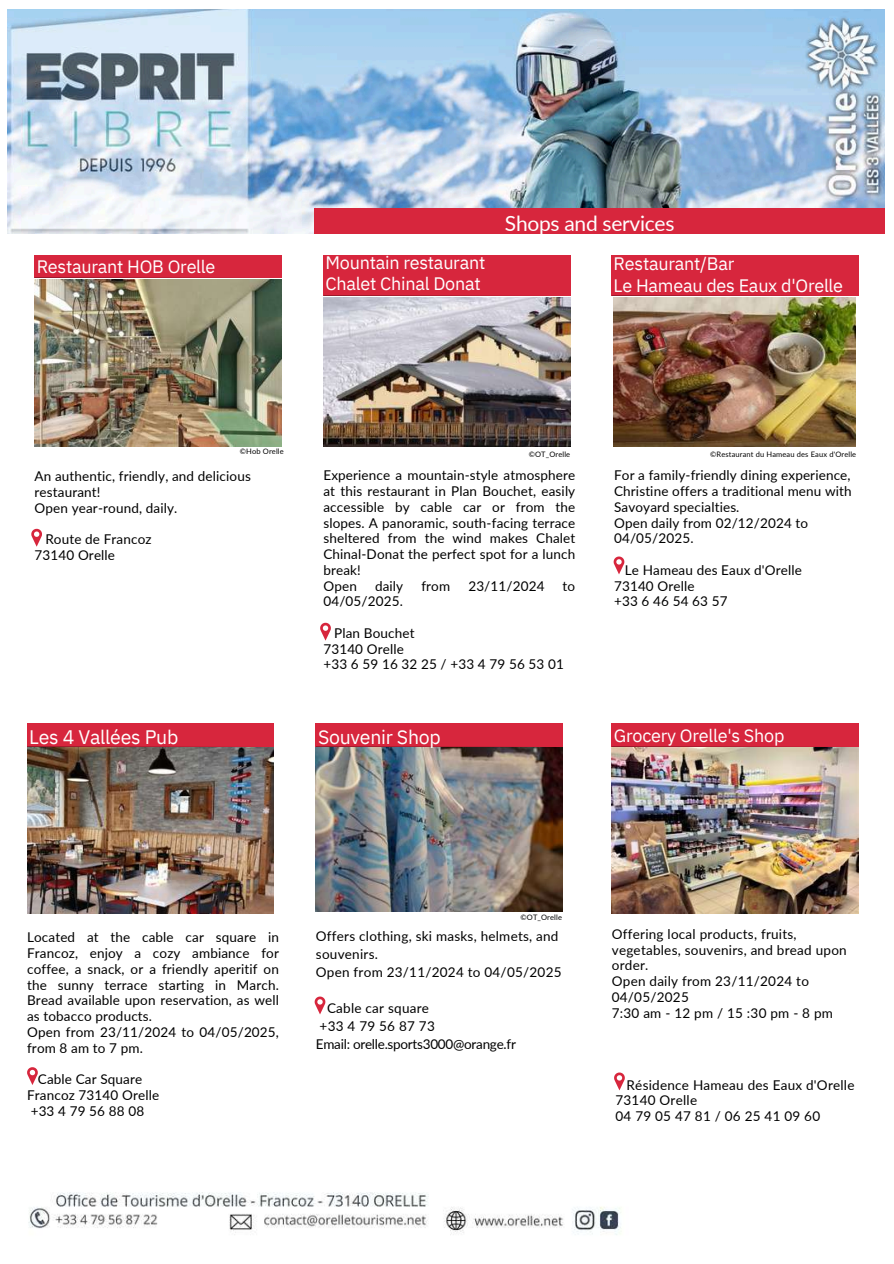
<style>
.page{position:relative;width:894px;height:1264px;background:#fff}
.page>*{position:absolute;margin:0;border:0;box-sizing:border-box;transform-origin:0 0}
.t1{font:21px "Lato";letter-spacing:-.015em;color:#fff}
.t2{font:19.5px "IBM Plex Sans";letter-spacing:-.015em;color:#fff}
.t3{font:18px/21.3px "IBM Plex Sans";letter-spacing:-.015em;color:#fff}
.t4{font:13.5px/15.8px "Lato";letter-spacing:.01em;color:#000}
.t5{font:13.5px/18px "Lato";letter-spacing:-.02em;color:#000}
.t6{font:7.5px "Lato";letter-spacing:.02em;color:#000}
</style>
<div class="page">
<div style="left:323px;top:255px;width:247px;height:40px;background:#d7263d"></div>
<hr style="left:323px;top:295px;width:247px;height:1px;background:#000">
<img style="left:323px;top:297px;width:247px;height:149px">
<img style="left:28px;top:1192px;width:593px;height:43px">
<img style="left:8px;top:10px;width:876px;height:224px">
<div style="left:314px;top:208px;width:570px;height:26px;background:#d7263d"></div>
<div style="left:27px;top:723px;width:247px;height:23px;background:#d7263d"></div>
<hr style="left:27px;top:746px;width:247px;height:1px;background:#000">
<img style="left:27px;top:747px;width:246px;height:166px">
<img style="left:613px;top:297px;width:242px;height:149px">
<div style="left:611px;top:255px;width:247px;height:40px;background:#d7263d"></div>
<hr style="left:611px;top:295px;width:247px;height:1px;background:#000">
<div style="left:316px;top:723px;width:246px;height:23px;background:#d7263d"></div>
<hr style="left:316px;top:746px;width:246px;height:1px;background:#000">
<img style="left:316px;top:747px;width:246px;height:164px">
<div style="left:35px;top:255px;width:246px;height:22px;background:#d7263d"></div>
<hr style="left:35px;top:277px;width:246px;height:1px;background:#000">
<img style="left:35px;top:279px;width:246px;height:167px">
<svg style="left:31px;top:529px;width:11px;height:17px"></svg>
<svg style="left:320px;top:622px;width:11px;height:18px"></svg>
<svg style="left:613px;top:556px;width:11px;height:18px"></svg>
<div style="left:611px;top:723px;width:247px;height:23px;background:#d7263d"></div>
<hr style="left:611px;top:746px;width:247px;height:1px;background:#000">
<img style="left:611px;top:747px;width:247px;height:166px">
<svg style="left:27px;top:1067px;width:11px;height:18px"></svg>
<svg style="left:314px;top:996px;width:11px;height:18px"></svg>
<svg style="left:614px;top:1072px;width:10px;height:18px"></svg>
<h3 class="t3" style="left:37px;top:256px;width:180px">Restaurant HOB Orelle</h3>
<h3 class="t3" style="left:325px;top:251px;width:161px">Mountain restaurant<br>Chalet Chinal Donat</h3>
<h1 class="t1" style="left:505px;top:210px;width:171px">Shops and services</h1>
<h3 class="t3" style="left:613px;top:253px;width:231px">Restaurant/Bar<br>Le Hameau des Eaux d'Orelle</h3>
<p class="t6" style="left:240px;top:446px;width:45px">©Hob Orelle</p>
<p class="t6" style="left:528px;top:449px;width:43px">©OT_Orelle</p>
<p class="t6" style="left:710px;top:449px;width:147px">©Restaurant du Hameau des Eaux d'Orelle</p>
<p class="t4" style="left:35px;top:468px;width:218px">An authentic, friendly, and delicious restaurant!<br>Open year-round, daily.</p>
<p class="t4" style="left:35px;top:531px;width:119px;text-indent:11px">Route de Francoz<br>73140 Orelle</p>
<p class="t4" style="left:323px;top:467px;width:253px">Experience a mountain-style atmosphere at this restaurant in Plan Bouchet, easily accessible by cable car or from the slopes. A panoramic, south-facing terrace sheltered from the wind makes Chalet<br>Chinal-Donat the perfect spot for a lunch break!<br>Open</p>
<p class="t4" style="left:375px;top:577px;width:30px">daily</p>
<p class="t4" style="left:421px;top:577px;width:30px">from</p>
<p class="t4" style="left:468px;top:577px;width:78px">23/11/2024</p>
<p class="t4" style="left:562px;top:577px;width:14px">to</p>
<p class="t4" style="left:323px;top:593px;width:81px">04/05/2025.</p>
<p class="t4" style="left:323px;top:625px;width:242px;text-indent:11px">Plan Bouchet<br>73140 Orelle<br>+33 6 59 16 32 25 / +33 4 79 56 53 01</p>
<p class="t4" style="left:614px;top:467px;width:239px">For a family-friendly dining experience,<br>Christine offers a traditional menu with<br>Savoyard specialties.<br>Open daily from 02/12/2024 to<br>04/05/2025.</p>
<p class="t4" style="left:614px;top:562px;width:189px;text-indent:11px">Le Hameau des Eaux d'Orelle<br>73140 Orelle<br>+33 6 46 54 63 57</p>
<h2 class="t2" style="left:29px;top:724px;width:151px">Les 4 Vallées Pub</h2>
<h2 class="t2" style="left:318px;top:724px;width:124px">Souvenir Shop</h2>
<h3 class="t3" style="left:613px;top:724px;width:172px">Grocery Orelle's Shop</h3>
<p class="t4" style="left:27px;top:929px;width:253px">Located at the cable car square in<br>Francoz, enjoy a cozy ambiance for coffee, a snack, or a friendly aperitif on the sunny terrace starting in March.<br>Bread available upon reservation, as well as tobacco products.<br>Open from 23/11/2024 to 04/05/2025, from 8 am to 7 pm.</p>
<p class="t4" style="left:27px;top:1070px;width:133px;text-indent:11px">Cable Car Square<br>Francoz 73140 Orelle +33 4 79 56 88 08</p>
<p class="t6" style="left:520px;top:912px;width:43px">©OT_Orelle</p>
<p class="t4" style="left:316px;top:926px;width:247px;line-height:18px">Offers clothing, ski masks, helmets, and souvenirs.<br>Open from 23/11/2024 to 04/05/2025</p>
<p class="t5" style="left:316px;top:998px;width:201px;text-indent:11px">Cable car square<br>+33 4 79 56 87 73<br>Email: orelle.sports3000@orange.fr</p>
<p class="t4" style="left:611px;top:925px;width:236px">Offering local products, fruits, vegetables, souvenirs, and bread upon order.<br>Open daily from 23/11/2024 to<br>04/05/2025<br>7:30 am - 12 pm / 15 :30 pm - 8 pm</p>
<p class="t4" style="left:615px;top:1076px;width:240px;text-indent:11px">Résidence Hameau des Eaux d'Orelle<br>73140 Orelle<br>04 79 05 47 81 / 06 25 41 09 60</p>
</div>
